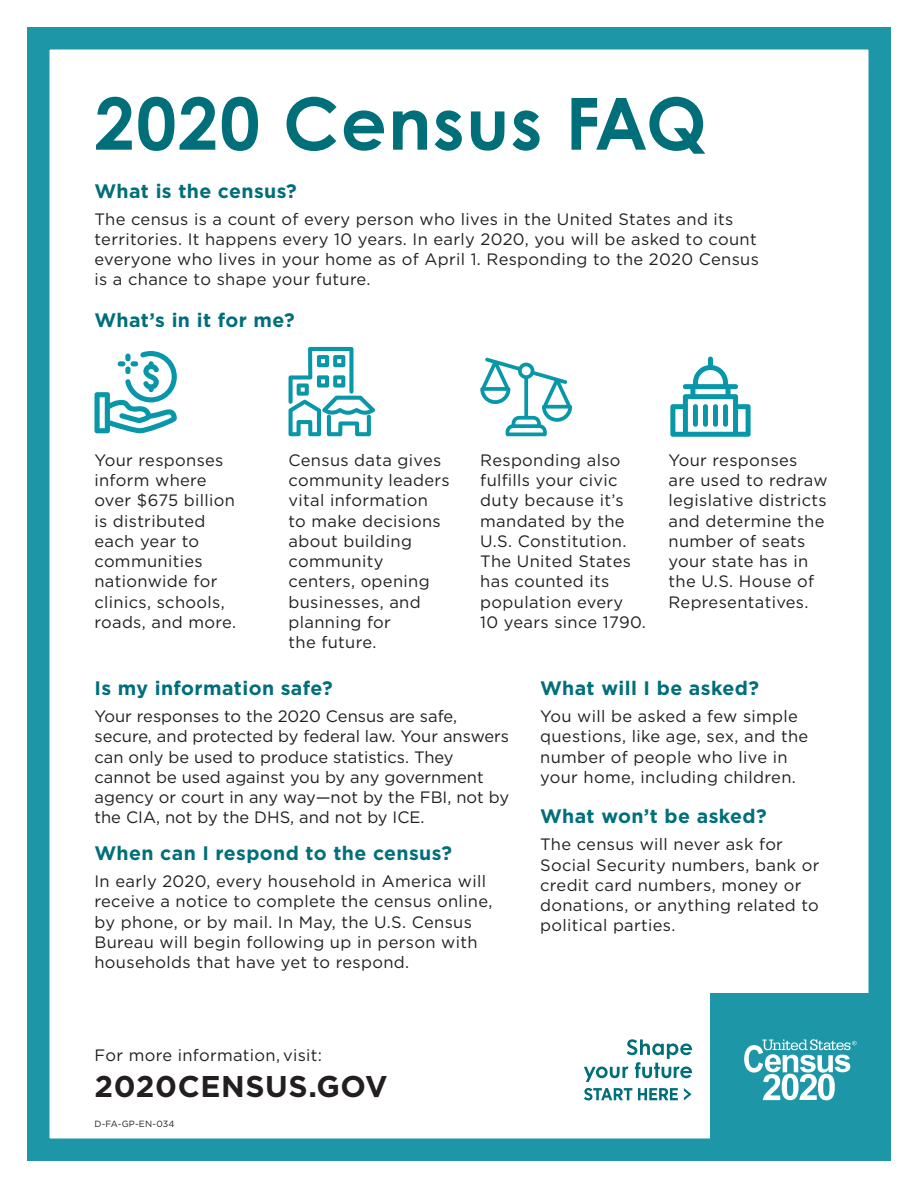
<style>
.page{position:relative;width:918px;height:1188px;background:#fff}
.page>*{position:absolute;margin:0;border:0;box-sizing:border-box;transform-origin:0 0}
.t1{font:700 72px "Century Gothic Pro";letter-spacing:.02em;color:#006f7a}
.t2{font:700 30px "Gotham";letter-spacing:.02em;color:#231f20}
.t3{font:700 19.5px "Gotham";letter-spacing:.02em;color:#006f7a}
.t4{font:16.5px/20.2px "Gotham";letter-spacing:.02em;color:#231f20}
.t5{font:16.5px/20.2px "Gotham";color:#231f20}
.t6{font:9px "Gotham";letter-spacing:.02em;color:#231f20}
</style>
<div class="page">
<div style="left:710px;top:994px;width:180px;height:167px;background:#1d97a8"></div>
<svg style="left:94px;top:351px;width:83px;height:82px"></svg>
<svg style="left:289px;top:347px;width:86px;height:89px"></svg>
<svg style="left:480px;top:358px;width:92px;height:78px"></svg>
<svg style="left:670px;top:357px;width:81px;height:79px"></svg>
<div style="left:693px;top:404px;width:5px;height:23px;background:#0897a9;border-radius:3px"></div>
<div style="left:703px;top:404px;width:5px;height:23px;background:#0897a9;border-radius:3px"></div>
<div style="left:713px;top:404px;width:5px;height:23px;background:#0897a9;border-radius:3px"></div>
<div style="left:723px;top:404px;width:5px;height:23px;background:#0897a9;border-radius:3px"></div>
<svg style="left:584px;top:1088px;width:48px;height:12px"></svg>
<svg style="left:638px;top:1088px;width:40px;height:12px"></svg>
<svg style="left:684px;top:1088px;width:8px;height:12px"></svg>
<svg style="left:584px;top:1039px;width:108px;height:43px"></svg>
<svg style="left:744px;top:1039px;width:113px;height:61px"></svg>
<div style="left:27px;top:27px;width:864px;height:1134px;border:22px solid #1d97a8"></div>
<h1 class="t1" style="left:94px;top:79px;width:614px">2020 Census FAQ</h1>
<h2 class="t3" style="left:94px;top:178px;width:204px">What is the census?</h2>
<p class="t4" style="left:94px;top:208px;width:666px">The census is a count of every person who lives in the United States and its territories. It happens every 10 years. In early 2020, you will be asked to count everyone who lives in your home as of April 1. Responding to the 2020 Census is a chance to shape your future.</p>
<h2 class="t3" style="left:94px;top:307px;width:202px">What’s in it for me?</h2>
<p class="t4" style="left:94px;top:450px;width:143px">Your responses inform where over $675 billion is distributed each year to communities nationwide for clinics, schools, roads, and more.</p>
<p class="t4" style="left:289px;top:450px;width:163px">Census data gives community leaders vital information<br>to make decisions about building community centers, opening businesses, and planning for<br>the future.</p>
<p class="t4" style="left:480px;top:450px;width:167px">Responding also fulfills your civic duty because it’s mandated by the<br>U.S. Constitution.<br>The United States has counted its population every<br>10 years since 1790.</p>
<p class="t4" style="left:669px;top:450px;width:161px">Your responses are used to redraw legislative districts and determine the number of seats your state has in the U.S. House of<br>Representatives.</p>
<h2 class="t3" style="left:94px;top:675px;width:240px">Is my information safe?</h2>
<p class="t5" style="left:94px;top:706px;width:416px">Your responses to the 2020 Census are safe, secure, and protected by federal law. Your answers can only be used to produce statistics. They cannot be used against you by any government agency or court in any way—not by the FBI, not by the CIA, not by the DHS, and not by ICE.</p>
<h2 class="t3" style="left:94px;top:840px;width:359px">When can I respond to the census?</h2>
<p class="t4" style="left:94px;top:871px;width:399px">In early 2020, every household in America will receive a notice to complete the census online, by phone, or by mail. In May, the U.S. Census Bureau will begin following up in person with households that have yet to respond.</p>
<h2 class="t3" style="left:540px;top:675px;width:220px">What will I be asked?</h2>
<p class="t4" style="left:540px;top:706px;width:270px">You will be asked a few simple questions, like age, sex, and the number of people who live in your home, including children.</p>
<h2 class="t3" style="left:540px;top:804px;width:228px">What won’t be asked?</h2>
<p class="t4" style="left:540px;top:834px;width:281px">The census will never ask for<br>Social Security numbers, bank or credit card numbers, money or donations, or anything related to political parties.</p>
<p class="t4" style="left:94px;top:1044px;width:229px">For more information, visit:</p>
<p class="t2" style="left:94px;top:1066px;width:295px">2020CENSUS.GOV</p>
<p class="t6" style="left:94px;top:1118px;width:82px">D-FA-GP-EN-034</p>
</div>
